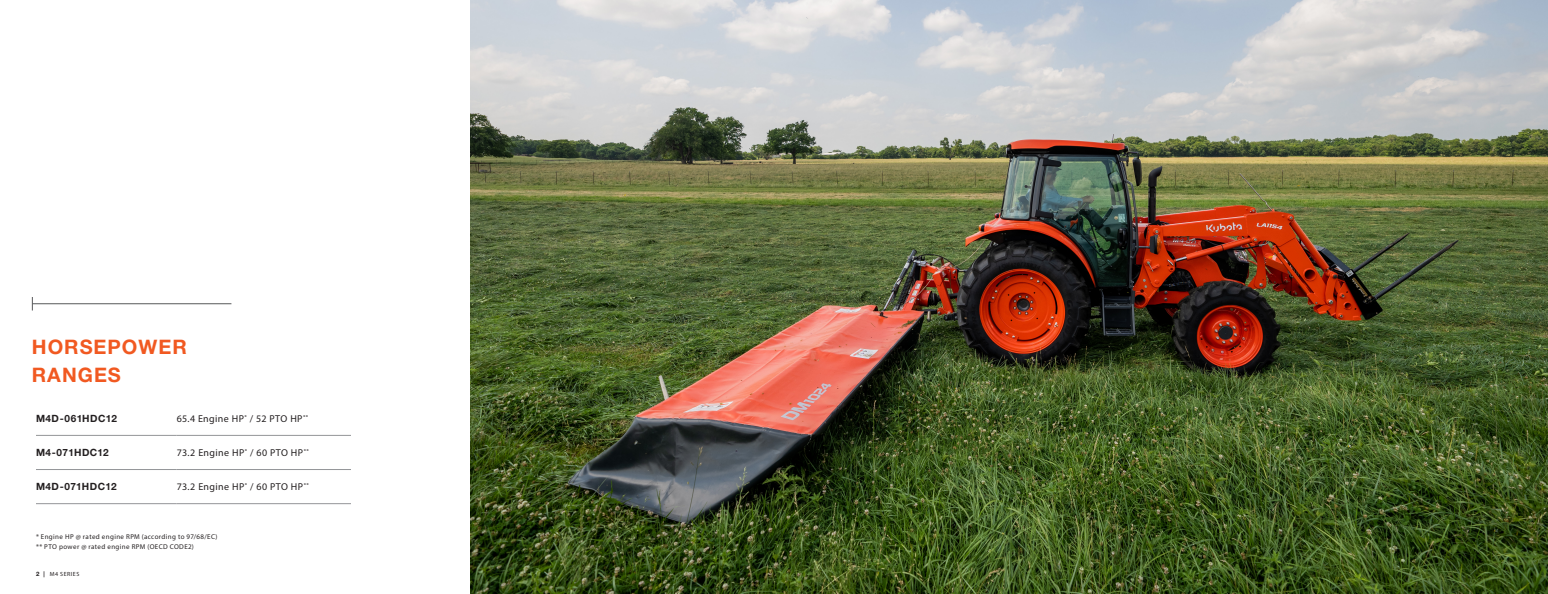
<style>
.page{position:relative;width:1548px;height:594px;background:#fff}
.page>*{position:absolute;margin:0;border:0;box-sizing:border-box;transform-origin:0 0}
.Section_Heading{font:700 20px/28px "Helvetica Neue LT Std";letter-spacing:.05em;color:#f15921}
.Body{font:10px "Myriad Pro";letter-spacing:.04em;color:#231f20}
.Body_Heading{font:700 10px "Helvetica Neue LT Std";letter-spacing:.04em;color:#231f20}
.Disclaimers{font:7px "Myriad Pro";letter-spacing:.05em;color:#231f20}
.t1{font:6px "Myriad Pro";letter-spacing:.085em;color:#231f20}
.s1{font-family:"Helvetica Neue LT Std";font-weight:700}
</style>
<div class="page">
<hr style="left:36px;top:435px;width:141px;height:1px;background:#939598">
<hr style="left:177px;top:435px;width:174px;height:1px;background:#939598">
<hr style="left:36px;top:469px;width:141px;height:1px;background:#939598">
<hr style="left:177px;top:469px;width:174px;height:1px;background:#939598">
<hr style="left:36px;top:503px;width:141px;height:1px;background:#939598">
<hr style="left:177px;top:503px;width:174px;height:1px;background:#939598">
<img style="left:470px;top:0;width:1078px;height:594px">
<hr style="left:32px;top:303px;width:199px;height:1px;background:#57585a">
<svg style="left:32px;top:297px;width:1px;height:13px"></svg>
<p class="Section_Heading" style="left:32px;top:333px;width:156px">HORSEPOWER<br>RANGES</p>
<p class="Body_Heading" style="left:36px;top:412px;width:83px">M4D-061HDC12</p>
<p class="Body" style="left:177px;top:412px;width:133px">65.4 Engine HP<sup>*</sup> / 52 PTO HP<sup>**</sup></p>
<p class="Body_Heading" style="left:36px;top:446px;width:74px">M4-071HDC12</p>
<p class="Body" style="left:177px;top:447px;width:134px">73.2 Engine HP<sup>*</sup> / 60 PTO HP<sup>**</sup></p>
<p class="Body_Heading" style="left:36px;top:480px;width:82px">M4D-071HDC12</p>
<p class="Body" style="left:177px;top:481px;width:134px">73.2 Engine HP<sup>*</sup> / 60 PTO HP<sup>**</sup></p>
<p class="Disclaimers" style="left:36px;top:533px;width:183px">* Engine HP @ rated engine RPM (according to 97/68/EC)</p>
<p class="Disclaimers" style="left:36px;top:542px;width:159px">** PTO power @ rated engine RPM (OECD CODE2)</p>
<p class="t1" style="left:36px;top:570px;width:45px"><span class="s1">2 |</span> M4 SERIES</p>
</div>
